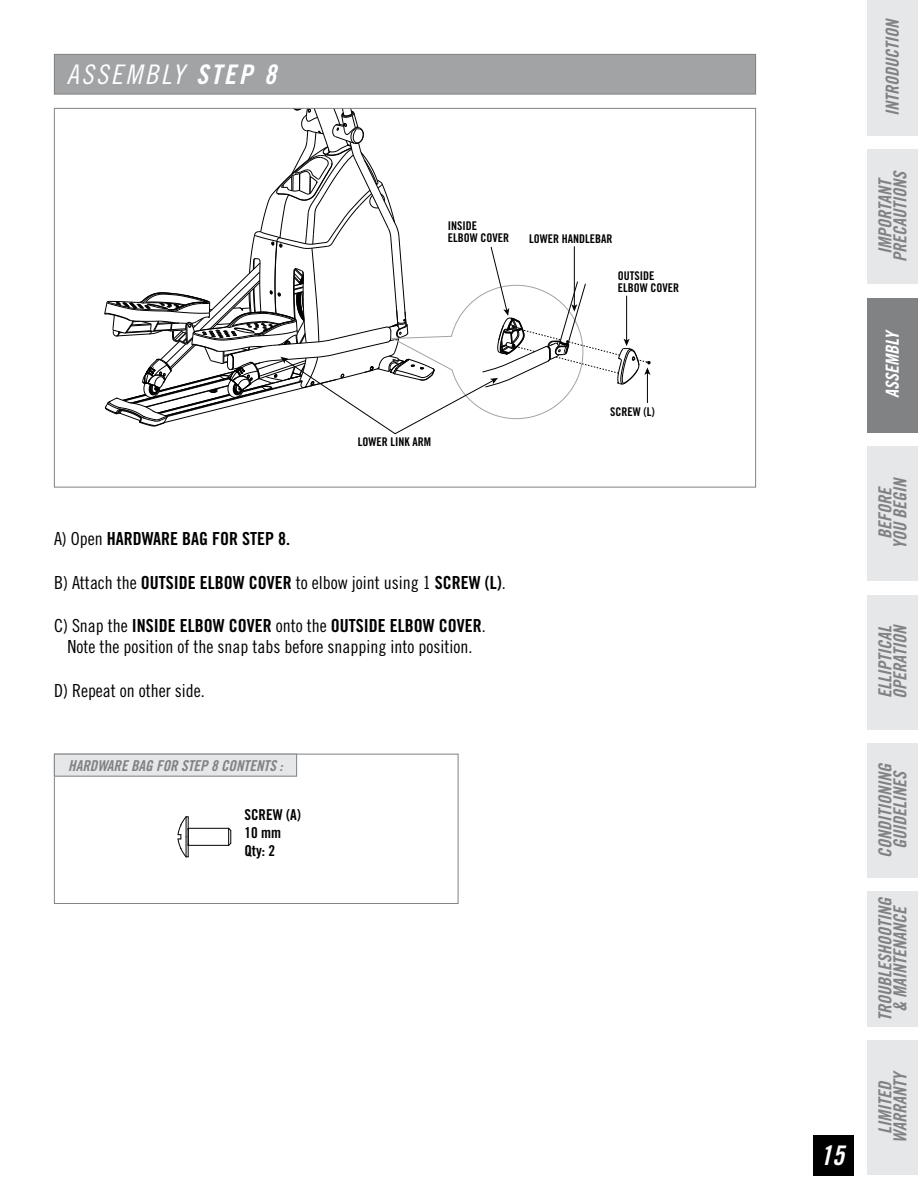
<style>
.page{position:relative;width:918px;height:1188px;background:#fff}
.page>*{position:absolute;margin:0;border:0;box-sizing:border-box;transform-origin:0 0}
.t1{font:27px "Trade Gothic LT Std Cn 18 Obl";letter-spacing:.1em;color:#fff}
.t2{font:27px "Trade Gothic LT Std Bd Cn 20 Obl";color:#fff}
.t3{font:18px "Trade Gothic LT Std Cn 18";color:#000}
.t4{font:18px/15px "Trade Gothic LT Std Bd Cn 20 Obl";letter-spacing:-.01em;color:#808284;text-align:center}
.t5{font:18px "Trade Gothic LT Std Bd Cn 20";color:#000}
.t6{font:18px "Trade Gothic LT Std Bd Cn 20 Obl";color:#fff}
.t7{font:15px "Trade Gothic LT Std Bd Cn 20 Obl";color:#808284}
.t8{font:15px/18px "Trade Gothic LT Std Bd Cn 20";color:#000}
.t9{font:12px/12px "Trade Gothic LT Std Bd Cn 20";color:#000}
.s1{font-family:"Trade Gothic LT Std Bd Cn 20 Obl"}
.s2{font-family:"Trade Gothic LT Std Cn 18"}
.s3{font-family:"Trade Gothic LT Std Bd Cn 20"}
</style>
<div class="page">
<div style="left:867px;top:446px;width:51px;height:135px;background:#e6e7e8"></div>
<div style="left:867px;top:298px;width:51px;height:135px;background:#808284"></div>
<div style="left:813px;top:1135px;width:41px;height:40px;background:#000"></div>
<div style="left:867px;top:0;width:51px;height:136px;background:#e6e7e8"></div>
<div style="left:867px;top:149px;width:51px;height:135px;background:#e6e7e8"></div>
<div style="left:867px;top:595px;width:51px;height:135px;background:#e6e7e8"></div>
<div style="left:867px;top:743px;width:51px;height:135px;background:#e6e7e8"></div>
<div style="left:867px;top:892px;width:51px;height:135px;background:#e6e7e8"></div>
<div style="left:867px;top:1040px;width:51px;height:135px;background:#e6e7e8"></div>
<hr style="left:188px;top:828px;width:41px;height:1px;background:#000">
<hr style="left:188px;top:845px;width:41px;height:1px;background:#000">
<svg style="left:178px;top:816px;width:11px;height:42px"></svg>
<svg style="left:228px;top:827px;width:4px;height:19px"></svg>
<div style="left:54px;top:754px;width:404px;height:150px;border:1px solid #808284"></div>
<div style="left:54px;top:754px;width:243px;height:22px;background:#e6e7e8"></div>
<div style="left:54px;top:754px;width:243px;height:23px;border:1px solid #808284"></div>
<div style="left:54px;top:54px;width:702px;height:40px;background:#a1a3a5"></div>
<div style="left:54px;top:54px;width:702px;height:40px;border:1px solid #808284"></div>
<svg style="left:104px;top:110px;width:547px;height:324px"></svg>
<h1 class="t1" style="left:67px;top:58px;width:211px">ASSEMBLY <span class="s1">STEP 8</span></h1>
<p class="t9" style="left:448px;top:220px;width:63px">INSIDE<br>ELBOW COVER</p>
<p class="t9" style="left:529px;top:232px;width:85px">LOWER HANDLEBAR</p>
<p class="t9" style="left:618px;top:270px;width:63px">OUTSIDE<br>ELBOW COVER</p>
<p class="t9" style="left:358px;top:436px;width:75px">LOWER LINK ARM</p>
<p class="t5" style="left:54px;top:528px;width:238px"><span class="s2">A) Open</span> HARDWARE BAG FOR STEP 8.</p>
<p class="t3" style="left:54px;top:571px;width:453px">B) Attach the <span class="s3">OUTSIDE ELBOW COVER</span> to elbow joint using 1 <span class="s3">SCREW (L)</span>.</p>
<p class="t5" style="left:54px;top:614px;width:433px"><span class="s2">C) Snap the</span> INSIDE ELBOW COVER <span class="s2">onto the</span> OUTSIDE ELBOW COVER<span class="s2">.</span></p>
<p class="t3" style="left:68px;top:636px;width:406px">Note the position of the snap tabs before snapping into position.</p>
<p class="t3" style="left:54px;top:679px;width:152px">D) Repeat on other side.</p>
<p class="t7" style="left:68px;top:756px;width:216px">HARDWARE BAG FOR STEP 8 CONTENTS :</p>
<p class="t8" style="left:244px;top:806px;width:58px">SCREW (A)<br>10 mm<br>Qty: 2</p>
<p class="t9" style="left:610px;top:406px;width:46px">SCREW (L)</p>
<p class="t4" style="left:885px;top:116px;width:99px;rotate:-90deg">INTRODUCTION</p>
<p class="t4" style="left:878px;top:262px;width:93px;rotate:-90deg">IMPORTANT<br>PRECAUTIONS</p>
<p class="t6" style="left:881px;top:398px;width:70px;rotate:-90deg">ASSEMBLY</p>
<h1 class="t2" style="left:820px;top:1139px;width:25px">15</h1>
<p class="t4" style="left:878px;top:549px;width:74px;rotate:-90deg">BEFORE<br>YOU BEGIN</p>
<p class="t4" style="left:878px;top:699px;width:76px;text-align:left;rotate:-90deg">ELLIPTICAL<br>OPERATION</p>
<p class="t4" style="left:878px;top:858px;width:97px;rotate:-90deg">CONDITIONING<br>GUIDELINES</p>
<p class="t4" style="left:878px;top:1021px;width:126px;rotate:-90deg">TROUBLESHOOTING &amp; MAINTENANCE</p>
<p class="t4" style="left:878px;top:1143px;width:74px;rotate:-90deg">LIMITED<br>WARRANTY</p>
</div>
